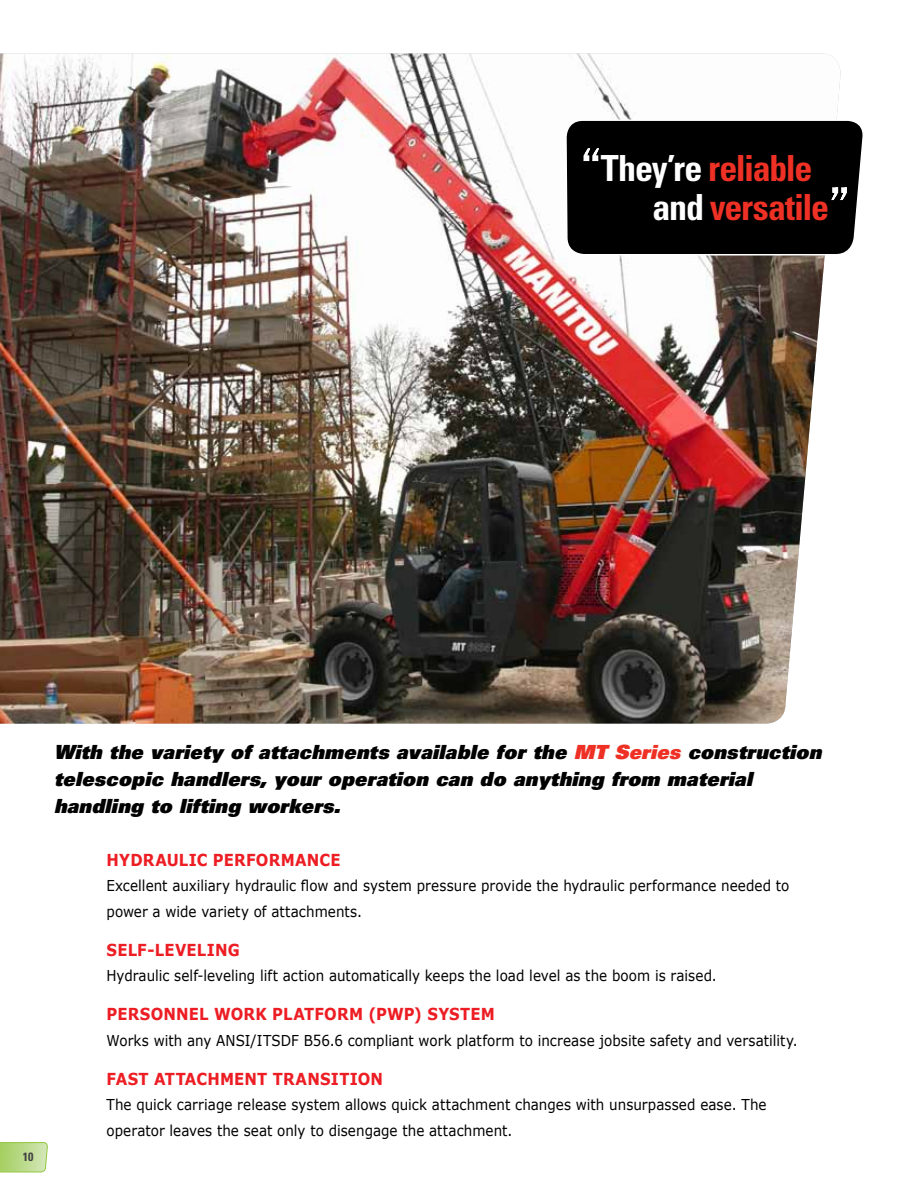
<style>
.page{position:relative;width:918px;height:1188px;background:#fff}
.page>*{position:absolute;margin:0;border:0;box-sizing:border-box;transform-origin:0 0}
.t1{font:700 condensed 36px/39px "Univers LT Std";letter-spacing:-.035em;color:#ee3124}
.t2{font:19.5px/27px "Univers LT Std X Black Obl";letter-spacing:.01em;color:#000}
.t3{font:700 16.5px "Verdana";letter-spacing:.01em;color:#ed1d24;scale:.9 1}
.t4{font:15px/25.5px "Verdana";color:#000;scale:.9 1}
.t5{font:700 condensed 12px "Univers LT Std";color:#414042}
.s1{color:#fff}
.s2{color:#ee3124}
</style>
<div class="page">
<svg style="left:0;top:1142px;width:48px;height:30px"></svg>
<img style="left:0;top:54px;width:841px;height:670px">
<svg style="left:554px;top:119px;width:309px;height:137px;background:#181818"></svg>
<h1 class="t1" style="left:653px;top:148px;width:178px;text-indent:-52px"><span class="s1">They’re</span> reliable <span class="s1">and</span> versatile</h1>
<p class="t5" style="left:23px;top:1150px;width:12px">10</p>
<h2 class="t2" style="left:54px;top:739px;width:769px">With the variety of attachments available for the <span class="s2">MT Series</span> construction telescopic handlers, your operation can do anything from material handling to lifting workers.</h2>
<p class="t3" style="left:106px;top:849px;width:262px">HYDRAULIC PERFORMANCE</p>
<p class="t4" style="left:106px;top:873px;width:760px">Excellent auxiliary hydraulic flow and system pressure provide the hydraulic performance needed to power a wide variety of attachments.</p>
<p class="t3" style="left:106px;top:939px;width:150px">SELF-LEVELING</p>
<p class="t4" style="left:106px;top:963px;width:680px">Hydraulic self-leveling lift action automatically keeps the load level as the boom is raised.</p>
<p class="t3" style="left:106px;top:1004px;width:433px">PERSONNEL WORK PLATFORM (PWP) SYSTEM</p>
<p class="t4" style="left:106px;top:1027px;width:770px">Works with any ANSI/ITSDF B56.6 compliant work platform to increase jobsite safety and versatility.</p>
<p class="t3" style="left:106px;top:1068px;width:309px">FAST ATTACHMENT TRANSITION</p>
<p class="t4" style="left:106px;top:1092px;width:735px">The quick carriage release system allows quick attachment changes with unsurpassed ease. The operator leaves the seat only to disengage the attachment.</p>
</div>
